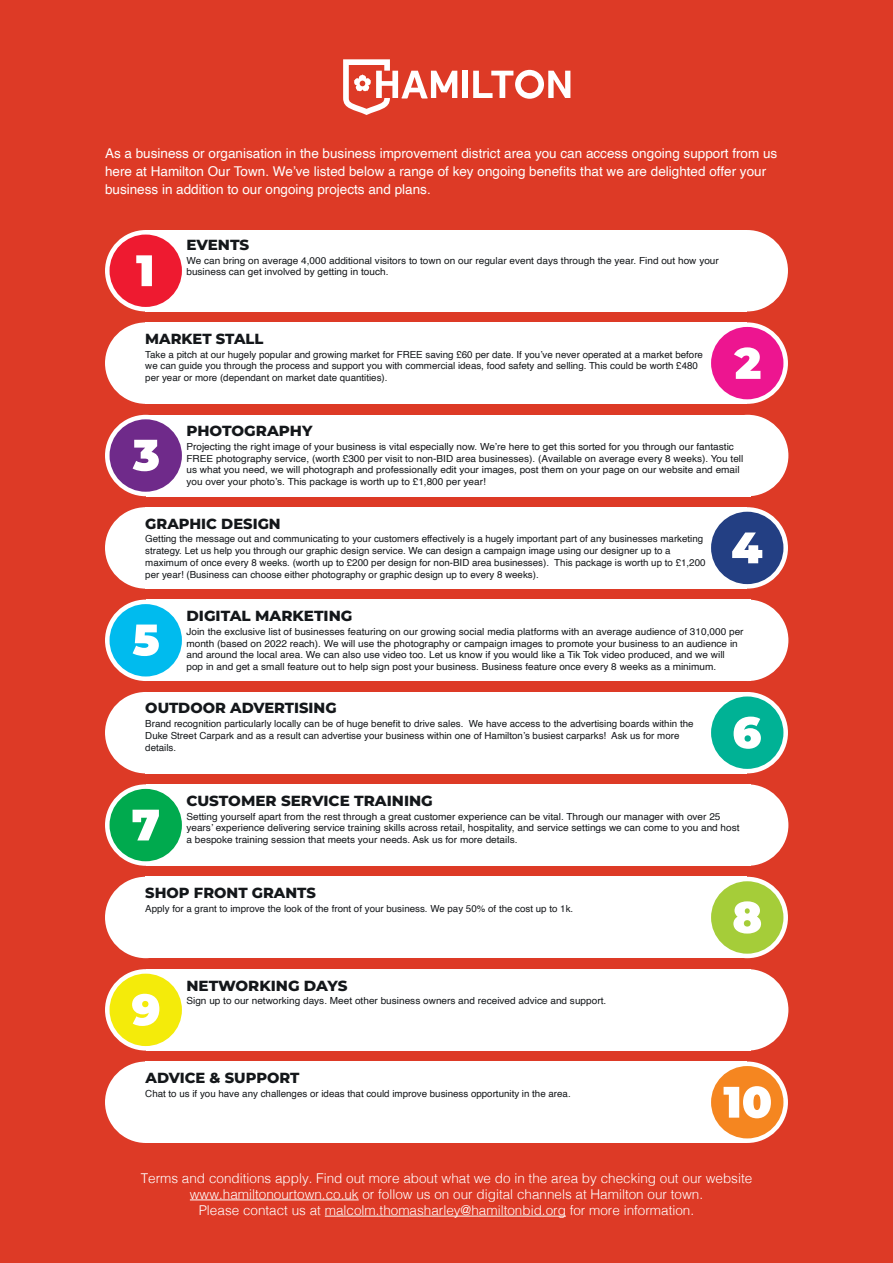
<style>
.page{position:relative;width:893px;height:1263px;background:#dd3a26}
.page>*{position:absolute;margin:0;border:0;box-sizing:border-box;transform-origin:0 0}
.t1{font:800 14.7px "Montserrat";color:#14171a}
.t2{font:13.5px/18px "Helvetica";color:#fff}
.t3{font:300 13.5px/16.2px "Helvetica";color:#fff;text-align:center}
.t4{font:9.75px/11.7px "Helvetica";color:#14171a}
</style>
<div class="page">
<div style="left:462px;top:71px;width:6px;height:27px;background:#fff"></div>
<svg style="left:473px;top:70px;width:97px;height:29px"></svg>
<svg style="left:343px;top:59px;width:114px;height:56px"></svg>
<hr style="left:190px;top:1199px;width:169px;height:1px;background:#fff">
<hr style="left:325px;top:1216px;width:241px;height:1px;background:#fff">
<svg style="left:706px;top:322px;width:82px;height:82px"></svg>
<div style="left:105px;top:322px;width:81px;height:82px;background:#fff;border-radius:50%"></div>
<div style="left:146px;top:322px;width:601px;height:82px;background:#fff"></div>
<div style="left:711px;top:327px;width:72px;height:72px;background:#ed1590;border-radius:50%"></div>
<svg style="left:734px;top:347px;width:26px;height:32px"></svg>
<svg style="left:105px;top:415px;width:81px;height:81px"></svg>
<div style="left:707px;top:415px;width:81px;height:81px;background:#fff;border-radius:50%"></div>
<div style="left:146px;top:415px;width:605px;height:81px;background:#fff"></div>
<div style="left:110px;top:419px;width:72px;height:73px;background:#6f2a8a;border-radius:50%"></div>
<svg style="left:133px;top:440px;width:26px;height:31px"></svg>
<svg style="left:706px;top:507px;width:82px;height:82px"></svg>
<div style="left:105px;top:507px;width:81px;height:82px;background:#fff;border-radius:50%"></div>
<div style="left:146px;top:507px;width:601px;height:82px;background:#fff"></div>
<div style="left:711px;top:512px;width:72px;height:72px;background:#233f83;border-radius:50%"></div>
<svg style="left:732px;top:532px;width:30px;height:31px"></svg>
<svg style="left:105px;top:600px;width:81px;height:81px"></svg>
<div style="left:707px;top:600px;width:81px;height:81px;background:#fff;border-radius:50%"></div>
<div style="left:146px;top:600px;width:605px;height:81px;background:#fff"></div>
<div style="left:110px;top:604px;width:72px;height:72px;background:#0be;border-radius:50%"></div>
<svg style="left:133px;top:624px;width:26px;height:32px"></svg>
<div style="left:146px;top:692px;width:601px;height:81px;background:#fff"></div>
<div style="left:706px;top:692px;width:82px;height:81px;background:#fff;border-radius:50%"></div>
<div style="left:105px;top:692px;width:81px;height:81px;background:#fff;border-radius:50%"></div>
<div style="left:711px;top:696px;width:72px;height:73px;background:#00b295;border-radius:50%"></div>
<svg style="left:734px;top:716px;width:27px;height:33px"></svg>
<svg style="left:105px;top:784px;width:81px;height:82px"></svg>
<div style="left:707px;top:784px;width:81px;height:82px;background:#fff;border-radius:50%"></div>
<div style="left:146px;top:784px;width:605px;height:82px;background:#fff"></div>
<div style="left:110px;top:789px;width:72px;height:72px;background:#00aa4e;border-radius:50%"></div>
<svg style="left:133px;top:810px;width:26px;height:30px"></svg>
<svg style="left:706px;top:877px;width:82px;height:81px"></svg>
<div style="left:105px;top:877px;width:81px;height:81px;background:#fff;border-radius:50%"></div>
<div style="left:146px;top:877px;width:601px;height:81px;background:#fff"></div>
<div style="left:711px;top:881px;width:72px;height:73px;background:#a5cd39;border-radius:50%"></div>
<svg style="left:733px;top:901px;width:28px;height:32px"></svg>
<svg style="left:105px;top:969px;width:81px;height:81px"></svg>
<div style="left:707px;top:969px;width:81px;height:81px;background:#fff;border-radius:50%"></div>
<div style="left:146px;top:969px;width:605px;height:81px;background:#fff"></div>
<div style="left:110px;top:974px;width:72px;height:72px;background:#f4eb0a;border-radius:50%"></div>
<svg style="left:132px;top:994px;width:27px;height:32px"></svg>
<svg style="left:706px;top:1061px;width:82px;height:82px"></svg>
<div style="left:105px;top:1061px;width:81px;height:82px;background:#fff;border-radius:50%"></div>
<div style="left:146px;top:1061px;width:601px;height:82px;background:#fff"></div>
<div style="left:711px;top:1066px;width:72px;height:72px;background:#f58620;border-radius:50%"></div>
<svg style="left:724px;top:1086px;width:47px;height:32px"></svg>
<svg style="left:105px;top:230px;width:81px;height:81px"></svg>
<div style="left:706px;top:230px;width:82px;height:81px;background:#fff;border-radius:50%"></div>
<div style="left:146px;top:230px;width:601px;height:81px;background:#fff"></div>
<div style="left:110px;top:235px;width:72px;height:72px;background:#ee1a30;border-radius:50%"></div>
<svg style="left:136px;top:255px;width:16px;height:31px"></svg>
<p class="t2" style="left:105px;top:144px;width:674px">As a business or organisation in the business improvement district area you can access ongoing support from us here at Hamilton Our Town. We’ve listed below a range of key ongoing benefits that we are delighted offer your business in addition to our ongoing projects and plans.</p>
<h1 class="t1" style="left:186px;top:234px;width:64px">EVENTS</h1>
<p class="t4" style="left:186px;top:255px;width:534px">We can bring on average 4,000 additional visitors to town on our regular event days through the year. Find out how your business can get involved by getting in touch.</p>
<h1 class="t1" style="left:145px;top:328px;width:120px">MARKET STALL</h1>
<p class="t4" style="left:145px;top:349px;width:559px">Take a pitch at our hugely popular and growing market for FREE saving £60 per date. If you’ve never operated at a market before we can guide you through the process and support you with commercial ideas, food safety and selling. This could be worth £480 per year or more (dependant on market date quantities).</p>
<h1 class="t1" style="left:186px;top:420px;width:127px">PHOTOGRAPHY</h1>
<p class="t4" style="left:186px;top:441px;width:558px">Projecting the right image of your business is vital especially now. We’re here to get this sorted for you through our fantastic FREE photography service, (worth £300 per visit to non-BID area businesses). (Available on average every 8 weeks). You tell us what you need, we will photograph and professionally edit your images, post them on your page on our website and email you over your photo’s. This package is worth up to £1,800 per year!</p>
<h1 class="t1" style="left:145px;top:513px;width:137px">GRAPHIC DESIGN</h1>
<p class="t4" style="left:145px;top:533px;width:562px">Getting the message out and communicating to your customers effectively is a hugely important part of any businesses marketing strategy. Let us help you through our graphic design service. We can design a campaign image using our designer up to a maximum of once every 8 weeks. (worth up to £200 per design for non-BID area businesses). This package is worth up to £1,200 per year! (Business can choose either photography or graphic design up to every 8 weeks).</p>
<h1 class="t1" style="left:186px;top:605px;width:167px">DIGITAL MARKETING</h1>
<p class="t4" style="left:186px;top:626px;width:559px">Join the exclusive list of businesses featuring on our growing social media platforms with an average audience of 310,000 per month (based on 2022 reach). We will use the photography or campaign images to promote your business to an audience in and around the local area. We can also use video too. Let us know if you would like a Tik Tok video produced, and we will pop in and get a small feature out to help sign post your business. Business feature once every 8 weeks as a minimum.</p>
<h1 class="t1" style="left:145px;top:697px;width:193px">OUTDOOR ADVERTISING</h1>
<p class="t4" style="left:145px;top:718px;width:550px">Brand recognition particularly locally can be of huge benefit to drive sales. We have access to the advertising boards within the<br>Duke Street Carpark and as a result can advertise your business within one of Hamilton’s busiest carparks! Ask us for more details.</p>
<h1 class="t1" style="left:186px;top:790px;width:248px">CUSTOMER SERVICE TRAINING</h1>
<p class="t4" style="left:186px;top:811px;width:555px">Setting yourself apart from the rest through a great customer experience can be vital. Through our manager with over 25 years’ experience delivering service training skills across retail, hospitality, and service settings we can come to you and host a bespoke training session that meets your needs. Ask us for more details.</p>
<h1 class="t1" style="left:145px;top:882px;width:172px">SHOP FRONT GRANTS</h1>
<p class="t4" style="left:145px;top:903px;width:429px">Apply for a grant to improve the look of the front of your business. We pay 50% of the cost up to 1k.</p>
<h1 class="t1" style="left:186px;top:974px;width:162px">NETWORKING DAYS</h1>
<p class="t4" style="left:186px;top:995px;width:421px">Sign up to our networking days. Meet other business owners and received advice and support.</p>
<h1 class="t1" style="left:145px;top:1067px;width:156px">ADVICE &amp; SUPPORT</h1>
<p class="t4" style="left:145px;top:1088px;width:427px">Chat to us if you have any challenges or ideas that could improve business opportunity in the area.</p>
<p class="t3" style="left:141px;top:1169px;width:613px">Terms and conditions apply. Find out more about what we do in the area by checking out our website www.hamiltonourtown.co.uk or follow us on our digital channels at Hamilton our town.<br>Please contact us at malcolm.thomasharley@hamiltonbid.org for more information.</p>
</div>
